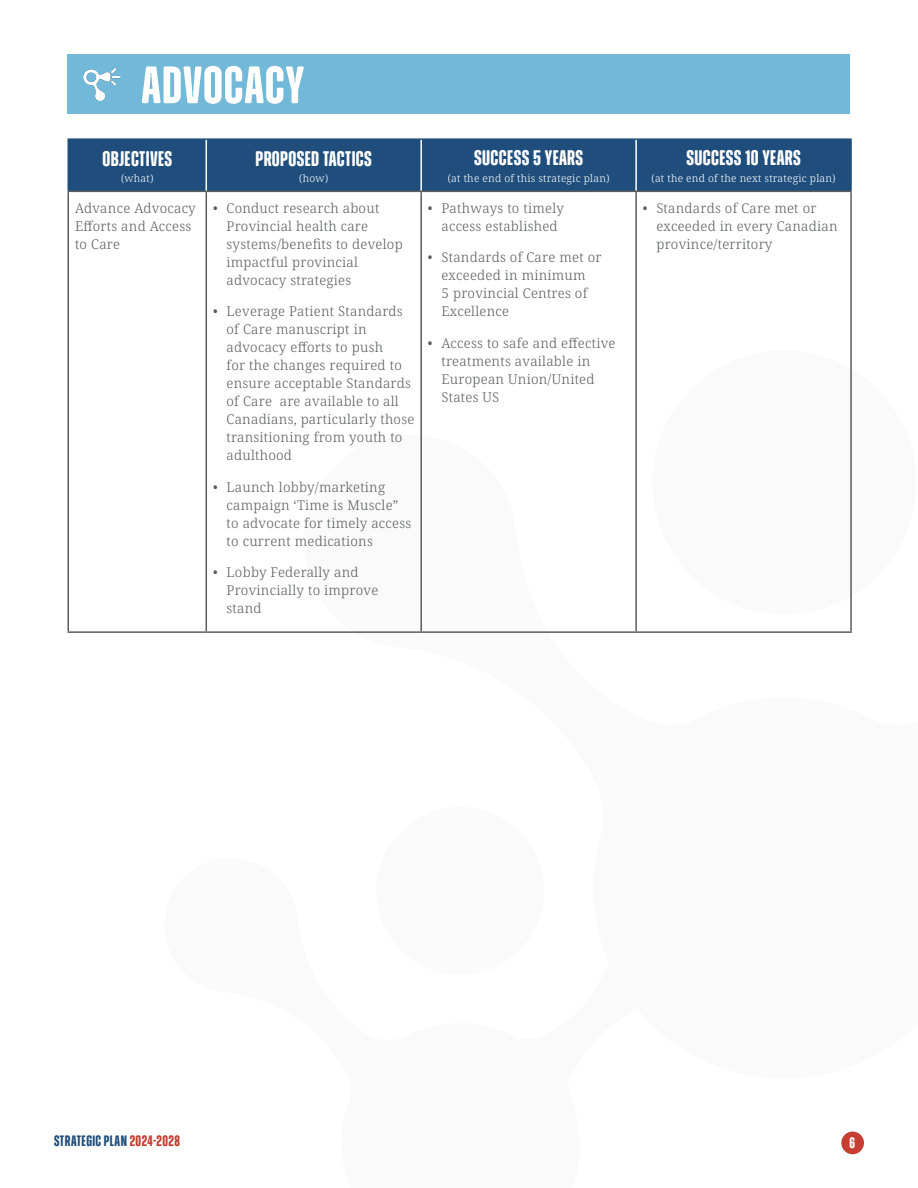
<style>
.page{position:relative;width:918px;height:1188px;background:#fff}
.page>*{position:absolute;margin:0;border:0;box-sizing:border-box;transform-origin:0 0}
.t1{font:700 52.5px "Zuume Soft";letter-spacing:.015em;color:#fff}
.Body{font:700 21px "Zuume Soft";letter-spacing:.02em;color:#fff}
.t2{font:700 15px "Zuume Soft";letter-spacing:.03em;color:#1f4e7d}
.t3{font:700 15px "Zuume Soft";color:#fff}
.Body_Table{font:300 13.5px/18px "Noto Serif";letter-spacing:.02em;color:#5a5c5b}
.Body-2{font:300 10.5px "Noto Serif";letter-spacing:.02em;color:#fff}
.s1{color:#c53e31}
</style>
<div class="page">
<div style="left:841px;top:1132px;width:23px;height:22px;background:#c53e31;border-radius:50%"></div>
<div style="left:68px;top:54px;width:782px;height:59px;background:#72b8d9"></div>
<img style="left:83px;top:68px;width:38px;height:33px">
<div style="left:69px;top:140px;width:781px;height:51px;background:#1f4e7d"></div>
<hr style="left:68px;top:191px;width:138px;height:1px;background:#5a5c5b">
<hr style="left:68px;top:192px;width:1px;height:439px;background:#5a5c5b">
<hr style="left:206px;top:191px;width:215px;height:1px;background:#5a5c5b">
<hr style="left:206px;top:192px;width:1px;height:439px;background:#5a5c5b">
<hr style="left:421px;top:191px;width:215px;height:1px;background:#5a5c5b">
<hr style="left:420px;top:192px;width:2px;height:439px;background:#5a5c5b">
<hr style="left:636px;top:191px;width:216px;height:1px;background:#5a5c5b">
<hr style="left:635px;top:192px;width:2px;height:439px;background:#5a5c5b">
<hr style="left:850px;top:192px;width:2px;height:439px;background:#5a5c5b">
<hr style="left:68px;top:631px;width:138px;height:2px;background:#5a5c5b">
<hr style="left:206px;top:631px;width:215px;height:2px;background:#5a5c5b">
<hr style="left:421px;top:631px;width:215px;height:2px;background:#5a5c5b">
<hr style="left:636px;top:631px;width:216px;height:2px;background:#5a5c5b">
<hr style="left:68px;top:138px;width:138px;height:2px;background:#1f4e7d">
<hr style="left:68px;top:140px;width:1px;height:51px;background:#1f4e7d">
<hr style="left:206px;top:138px;width:215px;height:2px;background:#1f4e7d">
<hr style="left:421px;top:138px;width:215px;height:2px;background:#1f4e7d">
<hr style="left:636px;top:138px;width:216px;height:2px;background:#1f4e7d">
<hr style="left:850px;top:140px;width:2px;height:51px;background:#1f4e7d">
<hr style="left:206px;top:140px;width:1px;height:51px;background:#fff">
<hr style="left:420px;top:140px;width:2px;height:51px;background:#fff">
<hr style="left:635px;top:140px;width:2px;height:51px;background:#fff">
<p class="t1" style="left:141px;top:57px;width:164px">ADVOCACY</p>
<p class="Body" style="left:102px;top:148px;width:71px">OBJECTIVES</p>
<p class="Body-2" style="left:121px;top:171px;width:34px">(what)</p>
<p class="Body" style="left:256px;top:148px;width:118px">PROPOSED TACTICS</p>
<p class="Body-2" style="left:299px;top:171px;width:30px">(how)</p>
<p class="Body" style="left:474px;top:147px;width:110px">SUCCESS 5 YEARS</p>
<p class="Body-2" style="left:448px;top:171px;width:163px">(at the end of this strategic plan)</p>
<p class="Body_Table" style="left:75px;top:199px;width:122px">Advance Advocacy<br>Efforts and Access to Care</p>
<p class="Body_Table" style="left:227px;top:199px;width:178px;text-indent:-14px">• Conduct research about<br>Provincial health care systems/benefits to develop impactful provincial advocacy strategies</p>
<p class="Body_Table" style="left:227px;top:303px;width:189px;text-indent:-14px">• Leverage Patient Standards of Care manuscript in advocacy efforts to push<br>for the changes required to ensure acceptable Standards of Care are available to all<br>Canadians, particularly those transitioning from youth to adulthood</p>
<p class="Body_Table" style="left:227px;top:478px;width:186px;text-indent:-14px">• Launch lobby/marketing campaign ‘Time is Muscle” to advocate for timely access to current medications</p>
<p class="Body_Table" style="left:227px;top:564px;width:153px;text-indent:-14px">• Lobby Federally and<br>Provincially to improve stand</p>
<p class="Body_Table" style="left:428px;top:199px;width:138px;text-align:center">• Pathways to timely access established</p>
<p class="Body_Table" style="left:441px;top:249px;width:162px;text-indent:-14px">• Standards of Care met or exceeded in minimum<br>5 provincial Centres of<br>Excellence</p>
<p class="Body_Table" style="left:441px;top:334px;width:176px;text-indent:-14px">• Access to safe and effective treatments available in<br>European Union/United<br>States US</p>
<p class="Body" style="left:686px;top:147px;width:116px">SUCCESS 10 YEARS</p>
<p class="Body-2" style="left:652px;top:171px;width:186px">(at the end of the next strategic plan)</p>
<p class="Body_Table" style="left:656px;top:199px;width:183px;text-indent:-14px">• Standards of Care met or exceeded in every Canadian province/territory</p>
<p class="t2" style="left:54px;top:1133px;width:128px">STRATEGIC PLAN <span class="s1">2024-2028</span></p>
<p class="t3" style="left:849px;top:1135px;width:7px">6</p>
</div>
